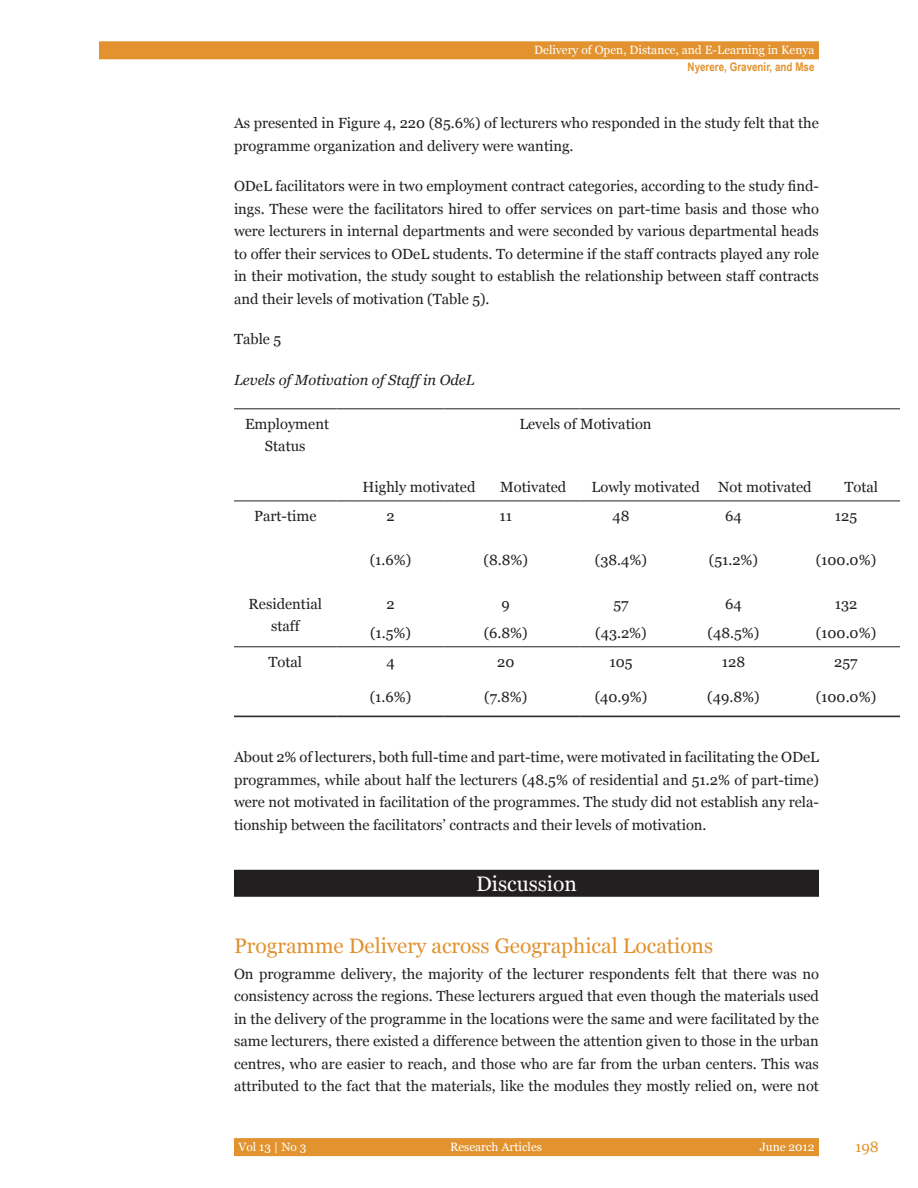
<style>
.page{position:relative;width:918px;height:1188px;background:#fff}
.page>*{position:absolute;margin:0;border:0;box-sizing:border-box;transform-origin:0 0}
.heading2{font:21px "Georgia";color:#e2922e}
.heading1{font:21px "Georgia";color:#fff}
.t1{font:15px "Georgia";color:#e2922e}
.body_text{font:14.7px/22.5px "Georgia";color:#231f20;text-align:justify}
.body_text-2{font:italic 14.7px "Georgia";color:#231f20}
.t2{font:12px "Georgia";color:#fff}
.t3{font:700 12px "Arial Narrow";color:#e2922e}
</style>
<div class="page">
<div style="left:99px;top:41px;width:720px;height:18px;background:#e2922e"></div>
<div style="left:234px;top:1138px;width:585px;height:18px;background:#e2922e"></div>
<div style="left:234px;top:870px;width:585px;height:27px;background:#231f20"></div>
<svg style="left:234px;top:500px;width:666px;height:216px"></svg>
<hr style="left:234px;top:409px;width:103px;height:1px;background:#231f20">
<svg style="left:337px;top:409px;width:15px;height:1px"></svg>
<hr style="left:352px;top:409px;width:93px;height:1px;background:#231f20">
<hr style="left:445px;top:409px;width:41px;height:1px;background:#231f20">
<hr style="left:486px;top:409px;width:81px;height:1px;background:#231f20">
<svg style="left:567px;top:409px;width:13px;height:1px"></svg>
<hr style="left:580px;top:409px;width:95px;height:1px;background:#231f20">
<hr style="left:675px;top:409px;width:36px;height:1px;background:#231f20">
<hr style="left:711px;top:409px;width:81px;height:1px;background:#231f20">
<svg style="left:792px;top:409px;width:27px;height:1px"></svg>
<hr style="left:819px;top:409px;width:81px;height:1px;background:#231f20">
<hr style="left:234px;top:501px;width:103px;height:1px;background:#231f20">
<svg style="left:337px;top:501px;width:15px;height:1px"></svg>
<hr style="left:352px;top:501px;width:93px;height:1px;background:#231f20">
<hr style="left:445px;top:501px;width:41px;height:1px;background:#231f20">
<hr style="left:486px;top:501px;width:81px;height:1px;background:#231f20">
<svg style="left:567px;top:501px;width:13px;height:1px"></svg>
<hr style="left:580px;top:501px;width:95px;height:1px;background:#231f20">
<hr style="left:675px;top:501px;width:36px;height:1px;background:#231f20">
<hr style="left:711px;top:501px;width:81px;height:1px;background:#231f20">
<svg style="left:792px;top:501px;width:27px;height:1px"></svg>
<hr style="left:819px;top:501px;width:81px;height:1px;background:#231f20">
<hr style="left:234px;top:647px;width:103px;height:1px;background:#231f20">
<svg style="left:337px;top:647px;width:15px;height:1px"></svg>
<hr style="left:352px;top:647px;width:93px;height:1px;background:#231f20">
<hr style="left:445px;top:647px;width:41px;height:1px;background:#231f20">
<hr style="left:486px;top:647px;width:81px;height:1px;background:#231f20">
<svg style="left:567px;top:647px;width:13px;height:1px"></svg>
<hr style="left:580px;top:647px;width:95px;height:1px;background:#231f20">
<hr style="left:675px;top:647px;width:36px;height:1px;background:#231f20">
<hr style="left:711px;top:647px;width:81px;height:1px;background:#231f20">
<svg style="left:792px;top:647px;width:27px;height:1px"></svg>
<hr style="left:819px;top:647px;width:81px;height:1px;background:#231f20">
<hr style="left:234px;top:716px;width:103px;height:1px;background:#231f20">
<svg style="left:337px;top:716px;width:15px;height:1px"></svg>
<hr style="left:352px;top:716px;width:93px;height:1px;background:#231f20">
<hr style="left:445px;top:716px;width:41px;height:1px;background:#231f20">
<hr style="left:486px;top:716px;width:81px;height:1px;background:#231f20">
<svg style="left:567px;top:716px;width:13px;height:1px"></svg>
<hr style="left:580px;top:716px;width:95px;height:1px;background:#231f20">
<hr style="left:675px;top:716px;width:36px;height:1px;background:#231f20">
<hr style="left:711px;top:716px;width:81px;height:1px;background:#231f20">
<svg style="left:792px;top:716px;width:27px;height:1px"></svg>
<hr style="left:819px;top:716px;width:81px;height:1px;background:#231f20">
<p class="t2" style="left:534px;top:43px;width:282px">Delivery of Open, Distance, and E-Learning in Kenya</p>
<p class="t3" style="left:688px;top:58px;width:128px">Nyerere, Gravenir, and Mse</p>
<p class="body_text" style="left:234px;top:112px;width:586px">As presented in Figure 4, 220 (85.6%) of lecturers who responded in the study felt that the programme organization and delivery were wanting.</p>
<p class="body_text" style="left:234px;top:175px;width:587px">ODeL facilitators were in two employment contract categories, according to the study find&shy;ings. These were the facilitators hired to offer services on part-time basis and those who were lecturers in internal departments and were seconded by various departmental heads to offer their services to ODeL students. To determine if the staff contracts played any role in their motivation, the study sought to establish the relationship between staff contracts and their levels of motivation (Table 5).</p>
<p class="body_text" style="left:234px;top:328px;width:49px">Table 5</p>
<p class="body_text-2" style="left:234px;top:370px;width:242px">Levels of Motivation of Staff in OdeL</p>
<p class="body_text" style="left:245px;top:413px;width:86px;text-align:center">Employment<br>Status</p>
<p class="body_text" style="left:519px;top:413px;width:134px">Levels of Motivation</p>
<p class="body_text" style="left:363px;top:476px;width:114px">Highly motivated</p>
<p class="body_text" style="left:500px;top:476px;width:68px">Motivated</p>
<p class="body_text" style="left:592px;top:476px;width:110px">Lowly motivated</p>
<p class="body_text" style="left:718px;top:476px;width:95px">Not motivated</p>
<p class="body_text" style="left:844px;top:476px;width:35px">Total</p>
<p class="body_text" style="left:254px;top:505px;width:64px">Part-time</p>
<p class="body_text" style="left:386px;top:505px;width:10px">2</p>
<p class="body_text" style="left:499px;top:505px;width:14px">11</p>
<p class="body_text" style="left:612px;top:505px;width:19px">48</p>
<p class="body_text" style="left:725px;top:505px;width:18px">64</p>
<p class="body_text" style="left:835px;top:505px;width:24px">125</p>
<p class="body_text" style="left:370px;top:549px;width:43px">(1.6%)</p>
<p class="body_text" style="left:484px;top:549px;width:46px">(8.8%)</p>
<p class="body_text" style="left:595px;top:549px;width:54px">(38.4%)</p>
<p class="body_text" style="left:709px;top:549px;width:51px">(51.2%)</p>
<p class="body_text" style="left:816px;top:549px;width:62px">(100.0%)</p>
<p class="body_text" style="left:249px;top:593px;width:75px;text-align:center">Residential staff</p>
<p class="body_text" style="left:386px;top:593px;width:10px">2</p>
<p class="body_text" style="left:502px;top:593px;width:10px">9</p>
<p class="body_text" style="left:613px;top:593px;width:17px">57</p>
<p class="body_text" style="left:725px;top:593px;width:18px">64</p>
<p class="body_text" style="left:835px;top:593px;width:24px">132</p>
<p class="body_text" style="left:370px;top:622px;width:43px">(1.5%)</p>
<p class="body_text" style="left:484px;top:622px;width:46px">(6.8%)</p>
<p class="body_text" style="left:595px;top:622px;width:53px">(43.2%)</p>
<p class="body_text" style="left:708px;top:622px;width:53px">(48.5%)</p>
<p class="body_text" style="left:816px;top:622px;width:62px">(100.0%)</p>
<p class="body_text" style="left:268px;top:651px;width:35px">Total</p>
<p class="body_text" style="left:386px;top:651px;width:10px">4</p>
<p class="body_text" style="left:497px;top:651px;width:19px">20</p>
<p class="body_text" style="left:609px;top:651px;width:25px">105</p>
<p class="body_text" style="left:722px;top:651px;width:25px">128</p>
<p class="body_text" style="left:834px;top:651px;width:25px">257</p>
<p class="body_text" style="left:370px;top:686px;width:43px">(1.6%)</p>
<p class="body_text" style="left:484px;top:686px;width:45px">(7.8%)</p>
<p class="body_text" style="left:595px;top:686px;width:54px">(40.9%)</p>
<p class="body_text" style="left:707px;top:686px;width:54px">(49.8%)</p>
<p class="body_text" style="left:816px;top:686px;width:62px">(100.0%)</p>
<p class="body_text" style="left:234px;top:746px;width:586px">About 2% of lecturers, both full-time and part-time, were motivated in facilitating the ODeL programmes, while about half the lecturers (48.5% of residential and 51.2% of part-time) were not motivated in facilitation of the programmes. The study did not establish any rela&shy;tionship between the facilitators’ contracts and their levels of motivation.</p>
<p class="heading1" style="left:476px;top:871px;width:102px">Discussion</p>
<p class="heading2" style="left:234px;top:933px;width:481px">Programme Delivery across Geographical Locations</p>
<p class="body_text" style="left:234px;top:963px;width:586px">On programme delivery, the majority of the lecturer respondents felt that there was no consistency across the regions. These lecturers argued that even though the materials used in the delivery of the programme in the locations were the same and were facilitated by the same lecturers, there existed a difference between the attention given to those in the urban centres, who are easier to reach, and those who are far from the urban centers. This was attributed to the fact that the materials, like the modules they mostly relied on, were not</p>
<p class="t2" style="left:238px;top:1139px;width:70px">Vol 13 | No 3</p>
<p class="t2" style="left:450px;top:1139px;width:93px">Research Articles</p>
<p class="t2" style="left:760px;top:1139px;width:56px">June 2012</p>
<p class="t1" style="left:855px;top:1138px;width:25px">198</p>
</div>
